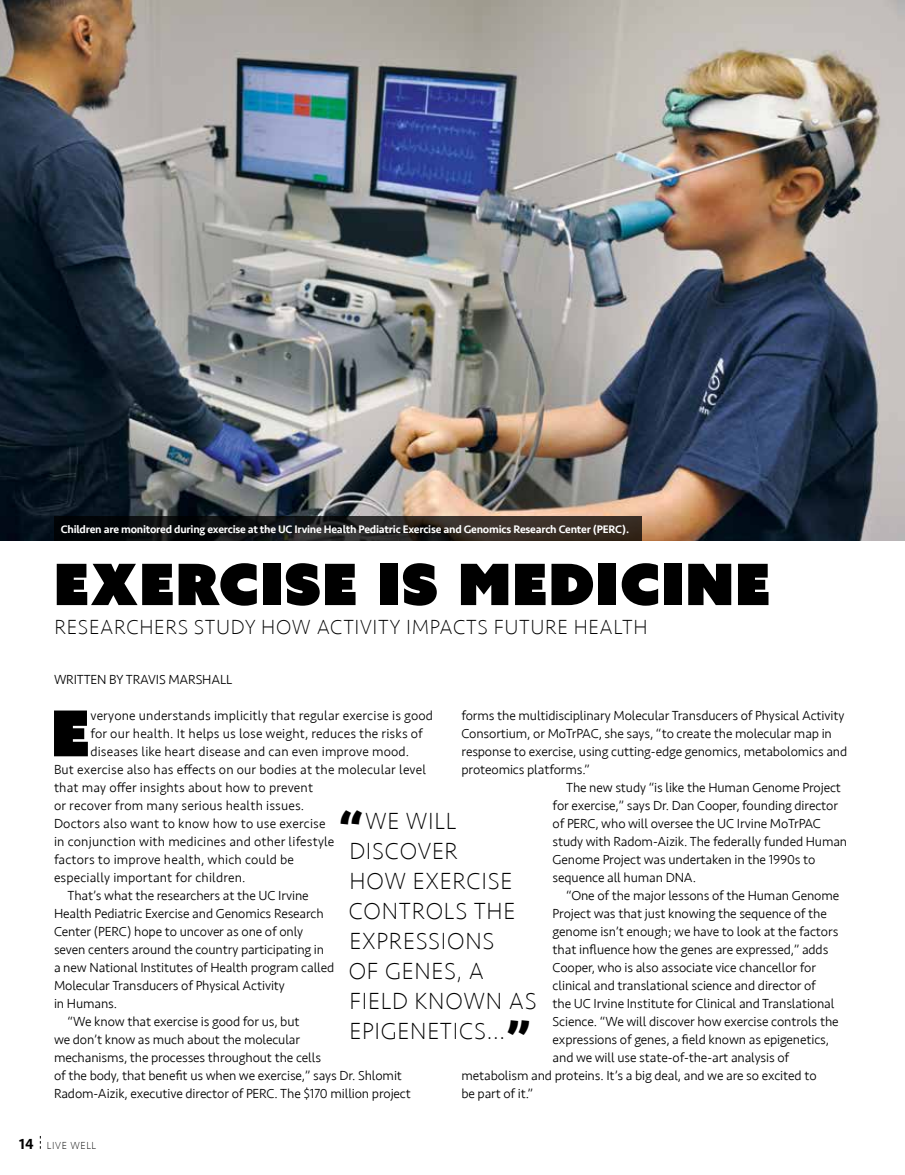
<style>
.page{position:relative;width:905px;height:1175px;background:#fff}
.page>*{position:absolute;margin:0;border:0;box-sizing:border-box;transform-origin:0 0}
.t1{font:63.15px "Azo Sans Uber";color:#000}
.t2{font:57px "Azo Sans Uber";letter-spacing:.03em;color:#000}
.t3{font:200 24px/30px "Seravek";letter-spacing:.03em;color:#000}
.t4{font:200 21px "Seravek";letter-spacing:.03em;color:#000}
.t5{font:300 13.5px "Seravek";letter-spacing:-.01em;color:#000}
.t6{font:300 13.5px "Seravek";letter-spacing:.01em;color:#000}
.t7{font:500 11.25px "Seravek";letter-spacing:-.02em;color:#fff}
.t8{font:200 10.5px "Seravek";letter-spacing:.06em;color:#000}
.s1{font-weight:700;font-size:48px}
.s2{font-weight:500;font-size:15px}
</style>
<div class="page">
<img style="left:0;top:0;width:904px;height:540px">
<svg style="left:54px;top:516px;width:587px;height:24px;background:#201d1b"></svg>
<p class="t7" style="left:61px;top:522px;width:570px">Children are monitored during exercise at the UC Irvine Health Pediatric Exercise and Genomics Research Center (PERC).</p>
<h2 class="t2" style="left:54px;top:546px;width:717px">EXERCISE IS MEDICINE</h2>
<h3 class="t4" style="left:54px;top:614px;width:594px">RESEARCHERS STUDY HOW ACTIVITY IMPACTS FUTURE HEALTH</h3>
<p class="t5" style="left:54px;top:672px;width:180px">WRITTEN BY TRAVIS MARSHALL</p>
<h1 class="t1" style="left:51px;top:691px;width:40px">E</h1>
<p class="t6" style="left:90px;top:708px;width:344px">veryone understands implicitly that regular exercise is good</p>
<p class="t5" style="left:461px;top:707px;width:384px">forms the multidisciplinary Molecular Transducers of Physical Activity</p>
<p class="t5" style="left:461px;top:725px;width:372px">Consortium, or MoTrPAC, she says, “to create the molecular map in</p>
<p class="t5" style="left:461px;top:743px;width:387px">response to exercise, using cutting-edge genomics, metabolomics and</p>
<p class="t5" style="left:461px;top:761px;width:130px">proteomics platforms.”</p>
<p class="t5" style="left:566px;top:779px;width:276px">The new study “is like the Human Genome Project</p>
<p class="t5" style="left:552px;top:797px;width:287px">for exercise,” says Dr. Dan Cooper, founding director</p>
<p class="t5" style="left:552px;top:815px;width:270px">of PERC, who will oversee the UC Irvine MoTrPAC</p>
<p class="t5" style="left:552px;top:833px;width:296px">study with Radom-Aizik. The federally funded Human</p>
<p class="t5" style="left:552px;top:851px;width:264px">Genome Project was undertaken in the 1990s to</p>
<p class="t5" style="left:552px;top:869px;width:145px">sequence all human DNA.</p>
<p class="t5" style="left:566px;top:887px;width:274px">“One of the major lessons of the Human Genome</p>
<p class="t5" style="left:552px;top:905px;width:276px">Project was that just knowing the sequence of the</p>
<p class="t5" style="left:552px;top:923px;width:287px">genome isn’t enough; we have to look at the factors</p>
<p class="t5" style="left:552px;top:941px;width:277px">that influence how the genes are expressed,” adds</p>
<p class="t5" style="left:552px;top:959px;width:265px">Cooper, who is also associate vice chancellor for</p>
<p class="t5" style="left:552px;top:977px;width:265px">clinical and translational science and director of</p>
<p class="t5" style="left:552px;top:995px;width:283px">the UC Irvine Institute for Clinical and Translational</p>
<p class="t5" style="left:552px;top:1013px;width:287px">Science. “We will discover how exercise controls the</p>
<p class="t5" style="left:552px;top:1031px;width:278px">expressions of genes, a field known as epigenetics,</p>
<p class="t5" style="left:552px;top:1049px;width:238px">and we will use state-of-the-art analysis of</p>
<p class="t5" style="left:461px;top:1067px;width:356px">metabolism and proteins. It’s a big deal, and we are so excited to</p>
<p class="t5" style="left:461px;top:1085px;width:73px">be part of it.”</p>
<p class="t6" style="left:90px;top:726px;width:334px">for our health. It helps us lose weight, reduces the risks of</p>
<p class="t6" style="left:90px;top:744px;width:320px">diseases like heart disease and can even improve mood.</p>
<p class="t6" style="left:54px;top:762px;width:373px">But exercise also has effects on our bodies at the molecular level</p>
<p class="t6" style="left:54px;top:780px;width:260px">that may offer insights about how to prevent</p>
<p class="t6" style="left:54px;top:798px;width:252px">or recover from many serious health issues.</p>
<p class="t6" style="left:54px;top:816px;width:273px">Doctors also want to know how to use exercise</p>
<p class="t6" style="left:54px;top:834px;width:282px">in conjunction with medicines and other lifestyle</p>
<p class="t6" style="left:54px;top:852px;width:241px">factors to improve health, which could be</p>
<p class="t6" style="left:54px;top:870px;width:193px">especially important for children.</p>
<p class="t5" style="left:68px;top:888px;width:242px">That’s what the researchers at the UC Irvine</p>
<p class="t5" style="left:54px;top:906px;width:271px">Health Pediatric Exercise and Genomics Research</p>
<p class="t5" style="left:54px;top:924px;width:251px">Center (PERC) hope to uncover as one of only</p>
<p class="t5" style="left:54px;top:942px;width:272px">seven centers around the country participating in</p>
<p class="t5" style="left:54px;top:960px;width:282px">a new National Institutes of Health program called</p>
<p class="t5" style="left:54px;top:977px;width:232px">Molecular Transducers of Physical Activity</p>
<p class="t5" style="left:54px;top:995px;width:65px">in Humans.</p>
<p class="t5" style="left:68px;top:1013px;width:233px">“We know that exercise is good for us, but</p>
<p class="t5" style="left:54px;top:1031px;width:248px">we don’t know as much about the molecular</p>
<p class="t5" style="left:54px;top:1049px;width:268px">mechanisms, the processes throughout the cells</p>
<p class="t5" style="left:54px;top:1067px;width:349px">of the body, that benefit us when we exercise,” says Dr. Shlomit</p>
<p class="t5" style="left:54px;top:1085px;width:358px">Radom-Aizik, executive director of PERC. The $170 million project</p>
<h3 class="t3" style="left:348px;top:806px;width:189px;text-indent:-10px"><span class="s1">“</span>WE WILL<br>DISCOVER<br>HOW EXERCISE<br>CONTROLS THE<br>EXPRESSIONS<br>OF GENES, A<br>FIELD KNOWN AS<br>EPIGENETICS...<span class="s1">”</span></h3>
<p class="t8" style="left:19px;top:1139px;width:79px"><span class="s2">14</span> LIVE WELL</p>
</div>
